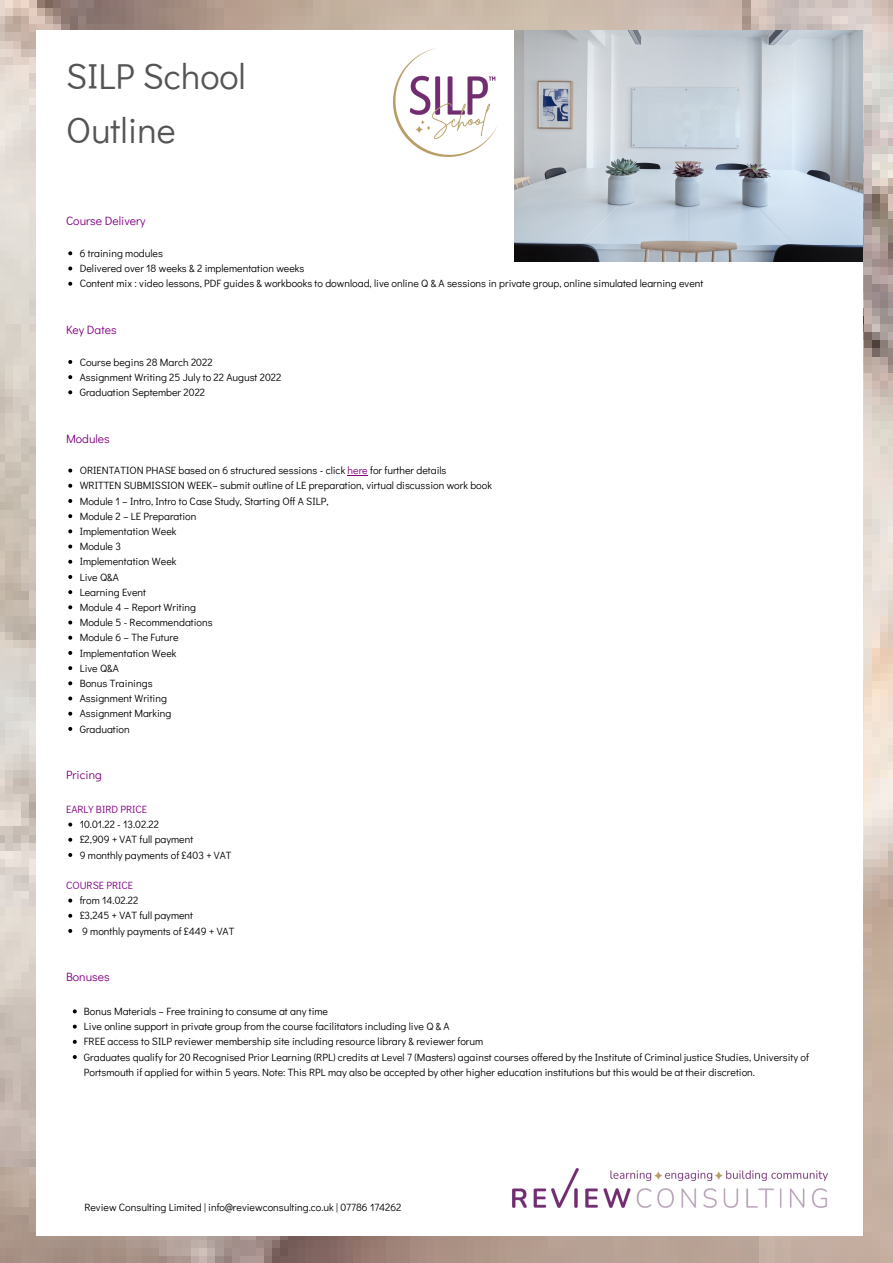
<style>
.page{position:relative;width:893px;height:1263px;background:#fff}
.page>*{position:absolute;margin:0;border:0;box-sizing:border-box;transform-origin:0 0}
.t1{font:36px "Didact Gothic";color:#545454}
.t2{font:12px "Didact Gothic";color:#800080}
.t3{font:10.5px/15.2px "Didact Gothic";color:#000}
.t4{font:10.5px "Didact Gothic";color:#800080}
.s1{color:#800080}
</style>
<div class="page">
<img style="left:0;top:0;width:893px;height:1263px">
<div style="left:36px;top:30px;width:827px;height:1205px;background:#fff"></div>
<svg style="left:68px;top:251px;width:4px;height:4px"></svg>
<svg style="left:68px;top:267px;width:4px;height:3px"></svg>
<svg style="left:68px;top:282px;width:4px;height:4px"></svg>
<svg style="left:68px;top:360px;width:4px;height:4px"></svg>
<svg style="left:68px;top:375px;width:4px;height:4px"></svg>
<svg style="left:68px;top:390px;width:4px;height:4px"></svg>
<svg style="left:68px;top:469px;width:4px;height:3px"></svg>
<svg style="left:347px;top:475px;width:21px;height:1px"></svg>
<svg style="left:68px;top:484px;width:4px;height:4px"></svg>
<svg style="left:68px;top:499px;width:4px;height:4px"></svg>
<svg style="left:68px;top:514px;width:4px;height:4px"></svg>
<svg style="left:68px;top:529px;width:4px;height:4px"></svg>
<svg style="left:68px;top:544px;width:4px;height:4px"></svg>
<svg style="left:68px;top:560px;width:4px;height:4px"></svg>
<svg style="left:68px;top:575px;width:4px;height:4px"></svg>
<svg style="left:68px;top:590px;width:4px;height:4px"></svg>
<svg style="left:68px;top:605px;width:4px;height:4px"></svg>
<svg style="left:68px;top:620px;width:4px;height:4px"></svg>
<svg style="left:68px;top:636px;width:4px;height:4px"></svg>
<svg style="left:68px;top:651px;width:4px;height:4px"></svg>
<svg style="left:68px;top:666px;width:4px;height:4px"></svg>
<svg style="left:68px;top:681px;width:4px;height:4px"></svg>
<svg style="left:68px;top:696px;width:4px;height:4px"></svg>
<svg style="left:68px;top:712px;width:4px;height:4px"></svg>
<svg style="left:68px;top:727px;width:4px;height:4px"></svg>
<svg style="left:68px;top:822px;width:4px;height:4px"></svg>
<svg style="left:68px;top:838px;width:4px;height:4px"></svg>
<svg style="left:68px;top:853px;width:4px;height:4px"></svg>
<svg style="left:68px;top:898px;width:4px;height:4px"></svg>
<svg style="left:68px;top:914px;width:4px;height:4px"></svg>
<svg style="left:68px;top:929px;width:4px;height:4px"></svg>
<svg style="left:73px;top:1009px;width:4px;height:4px"></svg>
<svg style="left:73px;top:1025px;width:4px;height:3px"></svg>
<svg style="left:73px;top:1040px;width:4px;height:4px"></svg>
<svg style="left:73px;top:1055px;width:4px;height:4px"></svg>
<img style="left:515px;top:30px;width:347px;height:232px">
<img style="left:393px;top:48px;width:105px;height:108px">
<img style="left:512px;top:1169px;width:316px;height:38px">
<p class="t1" style="left:66px;top:51px;width:181px">SILP School</p>
<p class="t1" style="left:66px;top:105px;width:111px">Outline</p>
<p class="t2" style="left:66px;top:213px;width:81px">Course Delivery</p>
<p class="t3" style="left:80px;top:245px;width:85px">6 training modules</p>
<p class="t3" style="left:80px;top:260px;width:226px">Delivered over 18 weeks &amp; 2 implementation weeks</p>
<p class="t3" style="left:80px;top:276px;width:625px">Content mix : video lessons, PDF guides &amp; workbooks to download, live online Q &amp; A sessions in private group, online simulated learning event</p>
<p class="t2" style="left:66px;top:321px;width:52px">Key Dates</p>
<p class="t3" style="left:80px;top:354px;width:134px">Course begins 28 March 2022</p>
<p class="t3" style="left:80px;top:369px;width:203px">Assignment Writing 25 July to 22 August 2022</p>
<p class="t3" style="left:80px;top:384px;width:127px">Graduation September 2022</p>
<p class="t2" style="left:66px;top:430px;width:45px">Modules</p>
<p class="t3" style="left:80px;top:462px;width:368px">ORIENTATION PHASE based on 6 structured sessions - click <span class="s1">here</span> for further details</p>
<p class="t3" style="left:80px;top:478px;width:414px">WRITTEN SUBMISSION WEEK– submit outline of LE preparation, virtual discussion work book</p>
<p class="t3" style="left:80px;top:493px;width:250px">Module 1 – Intro, Intro to Case Study, Starting Off A SILP,</p>
<p class="t3" style="left:80px;top:508px;width:118px">Module 2 – LE Preparation</p>
<p class="t3" style="left:80px;top:523px;width:98px">Implementation Week</p>
<p class="t3" style="left:80px;top:538px;width:43px">Module 3</p>
<p class="t3" style="left:80px;top:554px;width:98px">Implementation Week</p>
<p class="t3" style="left:80px;top:569px;width:41px">Live Q&amp;A</p>
<p class="t3" style="left:80px;top:584px;width:68px">Learning Event</p>
<p class="t3" style="left:80px;top:599px;width:118px">Module 4 – Report Writing</p>
<p class="t3" style="left:80px;top:614px;width:134px">Module 5 - Recommendations</p>
<p class="t3" style="left:80px;top:630px;width:100px">Module 6 – The Future</p>
<p class="t3" style="left:80px;top:645px;width:98px">Implementation Week</p>
<p class="t3" style="left:80px;top:660px;width:41px">Live Q&amp;A</p>
<p class="t3" style="left:80px;top:675px;width:74px">Bonus Trainings</p>
<p class="t3" style="left:80px;top:690px;width:89px">Assignment Writing</p>
<p class="t3" style="left:80px;top:706px;width:93px">Assignment Marking</p>
<p class="t3" style="left:80px;top:721px;width:52px">Graduation</p>
<p class="t2" style="left:66px;top:767px;width:37px">Pricing</p>
<p class="t4" style="left:66px;top:802px;width:83px">EARLY BIRD PRICE</p>
<p class="t3" style="left:80px;top:816px;width:81px">10.01.22 - 13.02.22</p>
<p class="t3" style="left:80px;top:832px;width:115px">£2,909 + VAT full payment</p>
<p class="t3" style="left:80px;top:847px;width:153px">9 monthly payments of £403 + VAT</p>
<p class="t3" style="left:80px;top:892px;width:60px">from 14.02.22</p>
<p class="t3" style="left:80px;top:908px;width:115px">£3,245 + VAT full payment</p>
<p class="t3" style="left:82px;top:923px;width:154px">9 monthly payments of £449 + VAT</p>
<p class="t4" style="left:66px;top:878px;width:69px">COURSE PRICE</p>
<p class="t2" style="left:66px;top:969px;width:45px">Bonuses</p>
<p class="t3" style="left:84px;top:1003px;width:246px">Bonus Materials – Free training to consume at any time</p>
<p class="t3" style="left:84px;top:1018px;width:367px">Live online support in private group from the course facilitators including live Q &amp; A</p>
<p class="t3" style="left:84px;top:1034px;width:401px">FREE access to SILP reviewer membership site including resource library &amp; reviewer forum</p>
<p class="t3" style="left:84px;top:1049px;width:726px">Graduates qualify for 20 Recognised Prior Learning (RPL) credits at Level 7 (Masters) against courses offered by the Institute of Criminal justice Studies, University of<br>Portsmouth if applied for within 5 years. Note: This RPL may also be accepted by other higher education institutions but this would be at their discretion.</p>
<p class="t3" style="left:84px;top:1199px;width:319px">Review Consulting Limited | info@reviewconsulting.co.uk | 07786 174262</p>
</div>
